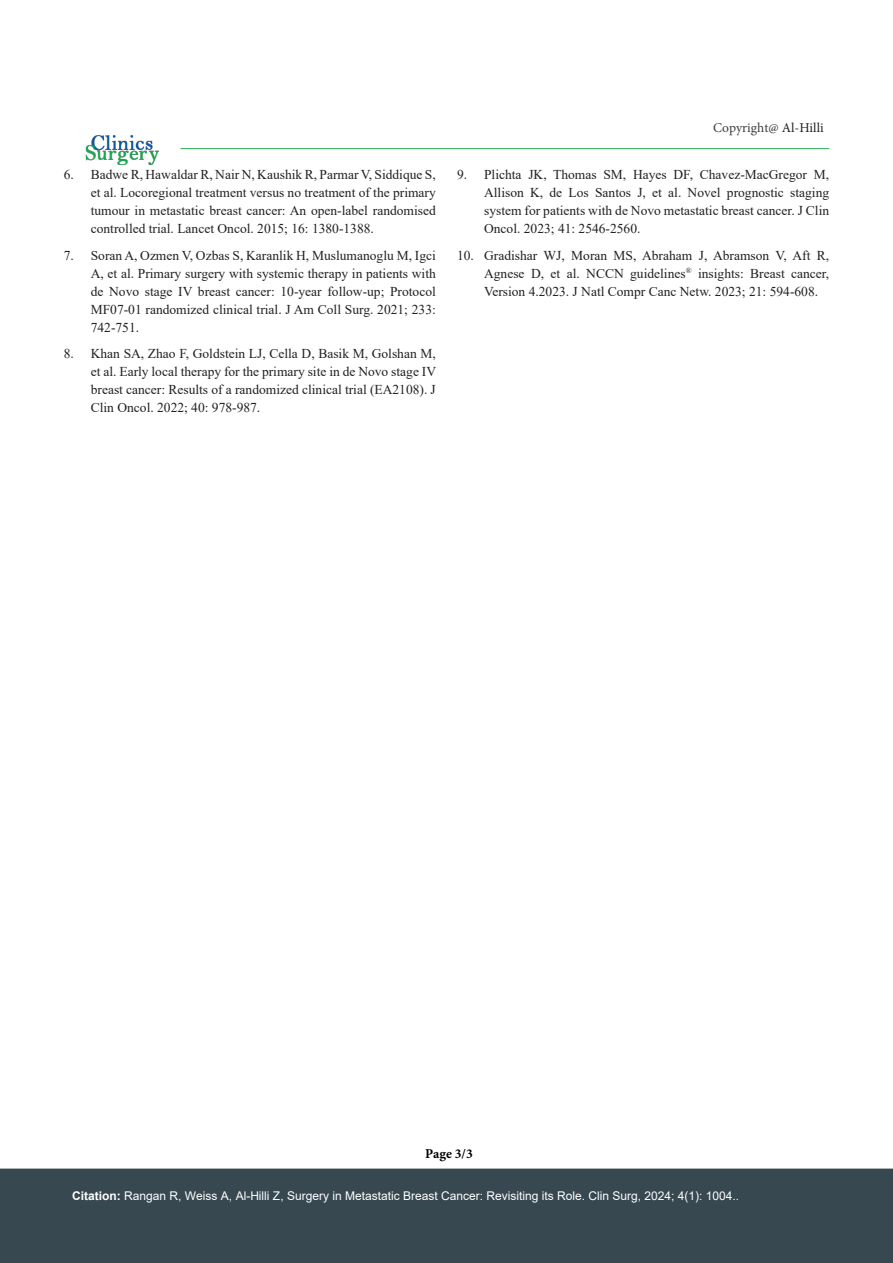
<style>
.page{position:relative;width:893px;height:1263px;background:#fff}
.page>*{position:absolute;margin:0;border:0;box-sizing:border-box;transform-origin:0 0}
.t1{font:13.5px/18px "Times New Roman";color:#231f20;text-align:justify}
.t2{font:13.5px "Minion Pro";color:#3e3e3f}
.t3{font:700 13.5px "Minion Pro";color:#000}
.t4{font:12px "Arial";color:#fff}
.s1{color:#231f20}
.s2{font-weight:700}
</style>
<div class="page">
<hr style="left:181px;top:148px;width:648px;height:1px;background:#25a84e">
<div style="left:0;top:1168px;width:893px;height:95px;background:#374850"></div>
<img style="left:85px;top:135px;width:96px;height:30px">
<p class="t1" style="left:91px;top:165px;width:347px;text-indent:-27px">6. Badwe R, Hawaldar R, Nair N, Kaushik R, Parmar V, Siddique S, et al. Locoregional treatment versus no treatment of the primary tumour in metastatic breast cancer: An open-label randomised controlled trial. Lancet Oncol. 2015; 16: 1380-1388.</p>
<p class="t1" style="left:91px;top:246px;width:347px;text-indent:-27px">7. Soran A, Ozmen V, Ozbas S, Karanlik H, Muslumanoglu M, Igci A, et al. Primary surgery with systemic therapy in patients with de Novo stage IV breast cancer: 10-year follow-up; Protocol MF07-01 randomized clinical trial. J Am Coll Surg. 2021; 233:<br>742-751.</p>
<p class="t1" style="left:91px;top:344px;width:347px;text-indent:-27px">8. Khan SA, Zhao F, Goldstein LJ, Cella D, Basik M, Golshan M, et al. Early local therapy for the primary site in de Novo stage IV breast cancer: Results of a randomized clinical trial (EA2108). J Clin Oncol. 2022; 40: 978-987.</p>
<p class="t2" style="left:713px;top:119px;width:112px">Copyright@ <span class="s1">Al-Hilli</span></p>
<p class="t1" style="left:484px;top:165px;width:347px;text-indent:-27px">9. Plichta JK, Thomas SM, Hayes DF, Chavez-MacGregor M, Allison K, de Los Santos J, et al. Novel prognostic staging system for patients with de Novo metastatic breast cancer. J Clin Oncol. 2023; 41: 2546-2560.</p>
<p class="t1" style="left:484px;top:246px;width:347px;text-indent:-27px">10. Gradishar WJ, Moran MS, Abraham J, Abramson V, Aft R, Agnese D, et al. NCCN guidelines<sup>®</sup> insights: Breast cancer, Version 4.2023. J Natl Compr Canc Netw. 2023; 21: 594-608.</p>
<p class="t3" style="left:425px;top:1144px;width:49px">Page 3/3</p>
<p class="t4" style="left:72px;top:1187px;width:668px"><span class="s2">Citation:</span> Rangan R, Weiss A, Al-Hilli Z, Surgery in Metastatic Breast Cancer: Revisiting its Role. Clin Surg, 2024; 4(1): 1004..</p>
</div>
